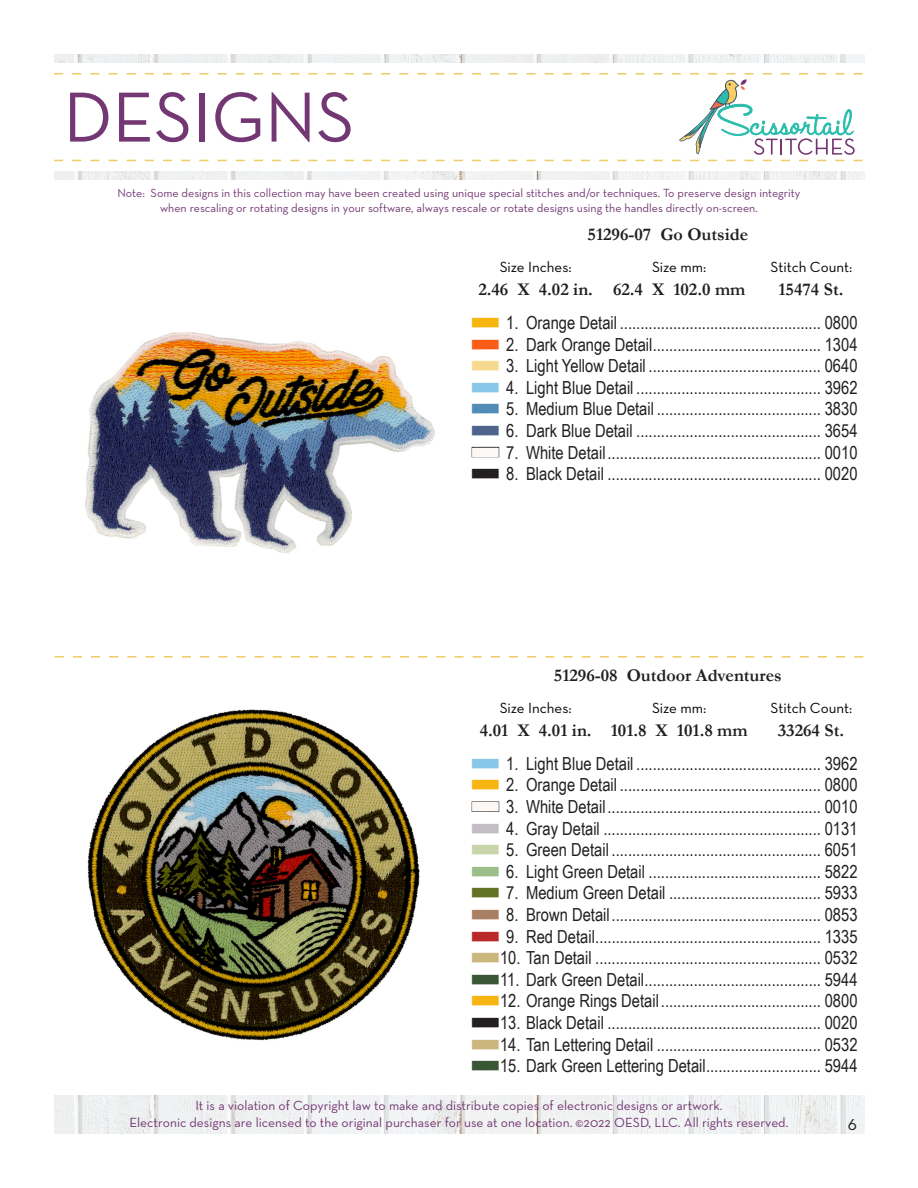
<style>
.page{position:relative;width:918px;height:1188px;background:#fff}
.page>*{position:absolute;margin:0;border:0;box-sizing:border-box;transform-origin:0 0}
.t1{font:72px "Neutra Text";color:#733873}
.t2{font:18px "Arial Narrow";color:#231f20}
.t3{font:700 18px "Garamond";color:#231f20}
.t4{font:18px "Neutra Text";color:#231f20}
.t5{font:15px "Neutra Text";color:#040503}
.t6{font:13.5px "Neutra Text";color:#733873}
.t7{font:12px "Neutra Text";color:#733873}
.s1{font-family:"threadchart";color:#f7b511}
.s2{font-family:"threadchart";color:#f95c17}
.s3{font-family:"threadchart";color:#f5da90}
.s4{font-family:"threadchart";color:#89c7e9}
.s5{font-family:"threadchart";color:#518cb8}
.s6{font-family:"threadchart";color:#4f648c}
.s7{font-family:"threadchart"}
.s8{font-family:"threadchart";color:#c2bec3}
.s9{font-family:"threadchart";color:#c8d5ab}
.s10{font-family:"threadchart";color:#9cbe89}
.s11{font-family:"threadchart";color:#637226}
.s12{font-family:"threadchart";color:#a98064}
.s13{font-family:"threadchart";color:#ba2a29}
.s14{font-family:"threadchart";color:#cbb77e}
.s15{font-family:"threadchart";color:#395734}
</style>
<div class="page">
<img style="left:54px;top:1096px;width:810px;height:38px">
<img style="left:54px;top:54px;width:810px;height:126px">
<div style="left:29px;top:63px;width:863px;height:108px;background:#fff"></div>
<svg style="left:54px;top:73px;width:809px;height:88px"></svg>
<svg style="left:55px;top:656px;width:808px;height:2px"></svg>
<img style="left:84px;top:332px;width:351px;height:221px">
<img style="left:87px;top:709px;width:333px;height:332px">
<p class="t1" style="left:63px;top:73px;width:293px">DESIGNS</p>
<p class="t7" style="left:117px;top:186px;width:685px">Note: Some designs in this collection may have been created using unique special stitches and/or techniques. To preserve design integrity</p>
<p class="t7" style="left:160px;top:200px;width:599px">when rescaling or rotating designs in your software, always rescale or rotate designs using the handles directly on-screen.</p>
<p class="t3" style="left:588px;top:222px;width:162px">51296-07 Go Outside</p>
<p class="t5" style="left:500px;top:258px;width:73px">Size Inches:</p>
<p class="t5" style="left:652px;top:258px;width:56px">Size mm:</p>
<p class="t5" style="left:770px;top:258px;width:83px">Stitch Count:</p>
<p class="t3" style="left:478px;top:277px;width:116px">2.46 X 4.02 in.</p>
<p class="t3" style="left:613px;top:277px;width:134px">62.4 X 102.0 mm</p>
<p class="t3" style="left:778px;top:277px;width:66px">15474 St.</p>
<p class="t2" style="left:472px;top:309px;width:387px"><span class="s1">n</span> 1. Orange Detail ................................................. 0800</p>
<p class="t2" style="left:472px;top:331px;width:387px"><span class="s2">n</span> 2. Dark Orange Detail......................................... 1304</p>
<p class="t2" style="left:472px;top:353px;width:387px"><span class="s3">n</span> 3. Light Yellow Detail .......................................... 0640</p>
<p class="t2" style="left:472px;top:374px;width:387px"><span class="s4">n</span> 4. Light Blue Detail ............................................. 3962</p>
<p class="t2" style="left:472px;top:396px;width:387px"><span class="s5">n</span> 5. Medium Blue Detail ........................................ 3830</p>
<p class="t2" style="left:472px;top:417px;width:387px"><span class="s6">n</span> 6. Dark Blue Detail ............................................. 3654</p>
<p class="t2" style="left:472px;top:439px;width:387px"><span class="s7">n</span> 7. White Detail.................................................... 0010</p>
<p class="t2" style="left:472px;top:461px;width:387px"><span class="s7">n</span> 8. Black Detail .................................................... 0020</p>
<p class="t3" style="left:554px;top:663px;width:229px">51296-08 Outdoor Adventures</p>
<p class="t5" style="left:500px;top:699px;width:73px">Size Inches:</p>
<p class="t5" style="left:652px;top:699px;width:56px">Size mm:</p>
<p class="t5" style="left:770px;top:699px;width:83px">Stitch Count:</p>
<p class="t3" style="left:480px;top:718px;width:113px">4.01 X 4.01 in.</p>
<p class="t3" style="left:611px;top:718px;width:138px">101.8 X 101.8 mm</p>
<p class="t3" style="left:778px;top:718px;width:68px">33264 St.</p>
<p class="t2" style="left:472px;top:750px;width:387px"><span class="s4">n</span> 1. Light Blue Detail ............................................. 3962</p>
<p class="t2" style="left:472px;top:772px;width:387px"><span class="s1">n</span> 2. Orange Detail ................................................. 0800</p>
<p class="t2" style="left:472px;top:794px;width:387px"><span class="s7">n</span> 3. White Detail.................................................... 0010</p>
<p class="t2" style="left:472px;top:815px;width:387px"><span class="s8">n</span> 4. Gray Detail ..................................................... 0131</p>
<p class="t2" style="left:472px;top:837px;width:387px"><span class="s9">n</span> 5. Green Detail ................................................... 6051</p>
<p class="t2" style="left:472px;top:858px;width:387px"><span class="s10">n</span> 6. Light Green Detail .......................................... 5822</p>
<p class="t2" style="left:472px;top:880px;width:387px"><span class="s11">n</span> 7. Medium Green Detail ..................................... 5933</p>
<p class="t2" style="left:472px;top:902px;width:387px"><span class="s12">n</span> 8. Brown Detail................................................... 0853</p>
<p class="t2" style="left:472px;top:923px;width:387px"><span class="s13">n</span> 9. Red Detail....................................................... 1335</p>
<p class="t2" style="left:472px;top:945px;width:387px"><span class="s14">n</span>10. Tan Detail ....................................................... 0532</p>
<p class="t2" style="left:472px;top:966px;width:387px"><span class="s15">n</span>11. Dark Green Detail........................................... 5944</p>
<p class="t2" style="left:472px;top:988px;width:387px"><span class="s1">n</span>12. Orange Rings Detail....................................... 0800</p>
<p class="t2" style="left:472px;top:1010px;width:387px"><span class="s7">n</span>13. Black Detail .................................................... 0020</p>
<p class="t2" style="left:472px;top:1031px;width:387px"><span class="s14">n</span>14. Tan Lettering Detail ........................................ 0532</p>
<p class="t2" style="left:472px;top:1053px;width:387px"><span class="s15">n</span>15. Dark Green Lettering Detail............................ 5944</p>
<p class="t6" style="left:195px;top:1098px;width:529px">It is a violation of Copyright law to make and distribute copies of electronic designs or artwork.</p>
<p class="t6" style="left:130px;top:1114px;width:660px">Electronic designs are licensed to the original purchaser for use at one location. ©2022 OESD, LLC. All rights reserved.</p>
<p class="t4" style="left:848px;top:1113px;width:11px">6</p>
</div>
